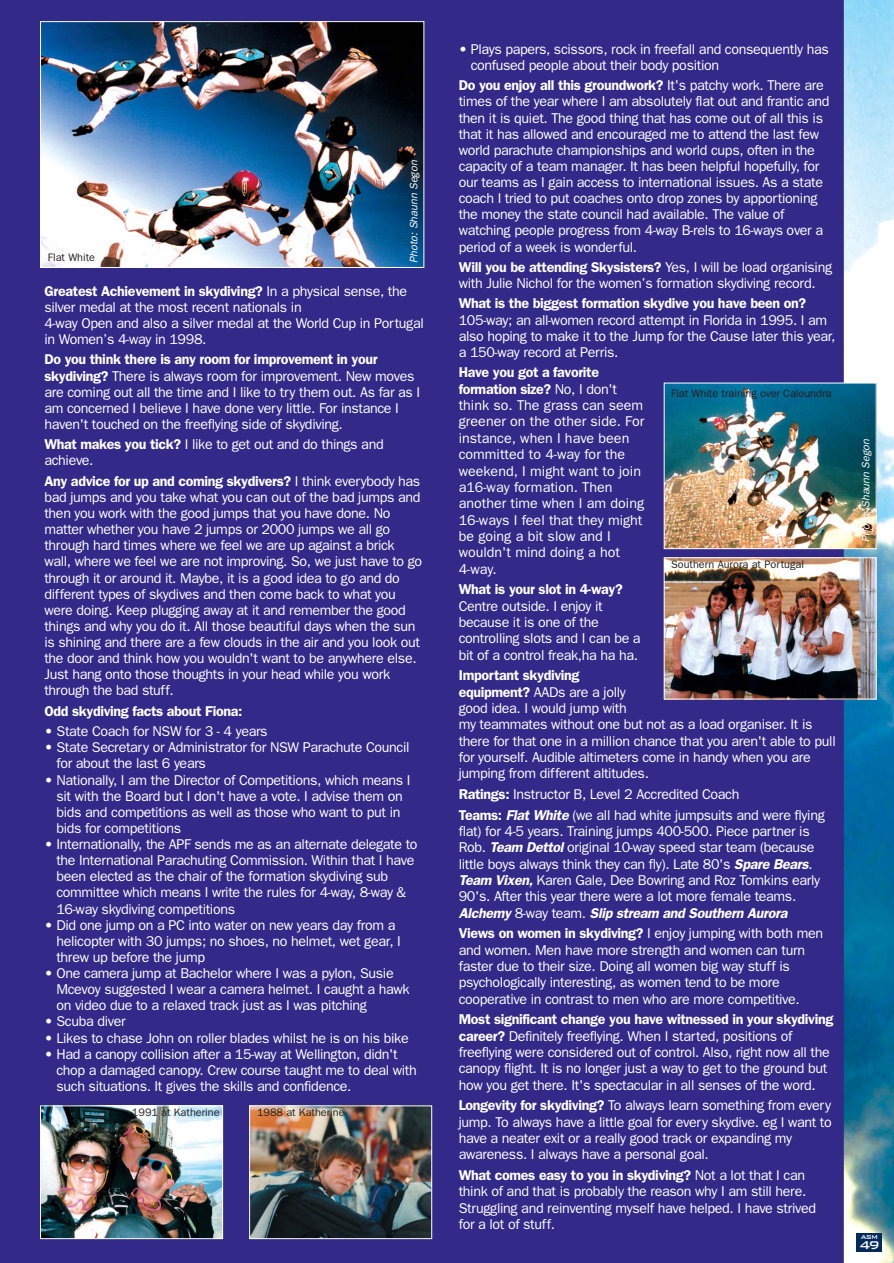
<style>
.page{position:relative;width:894px;height:1263px;background:#332989}
.page>*{position:absolute;margin:0;border:0;box-sizing:border-box;transform-origin:0 0}
.t1{font:500 15px "Bank Gothic BT";color:#fff}
.t2{font:14.25px/16.2px "Franklin Gothic";letter-spacing:-.025em;color:#fff}
.t3{font:14.25px/16.4px "Franklin Gothic";color:#fff}
.t4{font:600 14.25px "Franklin Gothic";letter-spacing:-.025em;color:#fff}
.t5{font:10.8px "Franklin Gothic";color:#231f20}
.t6{font:italic 10.8px "Franklin Gothic";color:#fff}
.t7{font:500 7.5px "Bank Gothic BT";color:#fff}
.s1{font-weight:600}
.s2{font-weight:600;font-style:italic}
.s3{font-style:italic}
</style>
<div class="page">
<div style="left:857px;top:1233px;width:25px;height:19px;background:#002a5c"></div>
<img style="left:42px;top:23px;width:380px;height:243px">
<div style="left:40px;top:21px;width:384px;height:247px;border:1px solid #fff"></div>
<img style="left:666px;top:385px;width:209px;height:162px">
<div style="left:664px;top:383px;width:213px;height:166px;border:1px solid #fff"></div>
<img style="left:666px;top:559px;width:209px;height:138px">
<div style="left:664px;top:557px;width:213px;height:142px;border:1px solid #fff"></div>
<img style="left:42px;top:1108px;width:179px;height:129px">
<div style="left:40px;top:1106px;width:183px;height:133px;border:1px solid #fff"></div>
<img style="left:251px;top:1108px;width:179px;height:129px">
<div style="left:249px;top:1106px;width:183px;height:133px;border:1px solid #fff"></div>
<p class="t5" style="left:48px;top:254px;width:49px">Flat White</p>
<p class="t6" style="left:410px;top:263px;width:106px;rotate:-90deg">Photo: Shaunn Segon</p>
<p class="t2" style="left:44px;top:284px;width:381px"><span class="s1">Greatest Achievement in skydiving?</span> In a physical sense, the silver medal at the most recent nationals in<br>4-way Open and also a silver medal at the World Cup in Portugal in Women’s 4-way in 1998.</p>
<p class="t2" style="left:44px;top:353px;width:377px"><span class="s1">Do you think there is any room for improvement in your skydiving?</span> There is always room for improvement. New moves are coming out all the time and I like to try them out. As far as I am concerned I believe I have done very little. For instance I haven't touched on the freeflying side of skydiving.</p>
<p class="t2" style="left:44px;top:438px;width:341px"><span class="s1">What makes you tick?</span> I like to get out and do things and achieve.</p>
<p class="t2" style="left:44px;top:474px;width:379px"><span class="s1">Any advice for up and coming skydivers?</span> I think everybody has bad jumps and you take what you can out of the bad jumps and then you work with the good jumps that you have done. No matter whether you have 2 jumps or 2000 jumps we all go through hard times where we feel we are up against a brick wall, where we feel we are not improving. So, we just have to go through it or around it. Maybe, it is a good idea to go and do different types of skydives and then come back to what you were doing. Keep plugging away at it and remember the good things and why you do it. All those beautiful days when the sun is shining and there are a few clouds in the air and you look out the door and think how you wouldn't want to be anywhere else.<br>Just hang onto those thoughts in your head while you work through the bad stuff.</p>
<p class="t4" style="left:44px;top:706px;width:199px">Odd skydiving facts about Fiona:</p>
<p class="t2" style="left:44px;top:724px;width:225px">• State Coach for NSW for 3 - 4 years</p>
<p class="t2" style="left:56px;top:741px;width:355px;text-indent:-12px">• State Secretary or Administrator for NSW Parachute Council for about the last 6 years</p>
<p class="t2" style="left:56px;top:773px;width:356px;text-indent:-12px">• Nationally, I am the Director of Competitions, which means I sit with the Board but I don't have a vote. I advise them on bids and competitions as well as those who want to put in bids for competitions</p>
<p class="t2" style="left:56px;top:837px;width:363px;text-indent:-12px">• Internationally, the APF sends me as an alternate delegate to the International Parachuting Commission. Within that I have been elected as the chair of the formation skydiving sub committee which means I write the rules for 4-way, 8-way &amp; 16-way skydiving competitions</p>
<p class="t2" style="left:56px;top:918px;width:346px;text-indent:-12px">• Did one jump on a PC into water on new years day from a helicopter with 30 jumps; no shoes, no helmet, wet gear, I threw up before the jump</p>
<p class="t2" style="left:56px;top:966px;width:355px;text-indent:-12px">• One camera jump at Bachelor where I was a pylon, Susie<br>Mcevoy suggested I wear a camera helmet. I caught a hawk on video due to a relaxed track just as I was pitching</p>
<p class="t2" style="left:44px;top:1015px;width:83px">• Scuba diver</p>
<p class="t2" style="left:44px;top:1031px;width:366px">• Likes to chase John on roller blades whilst he is on his bike</p>
<p class="t2" style="left:56px;top:1047px;width:362px;text-indent:-12px">• Had a canopy collision after a 15-way at Wellington, didn't chop a damaged canopy. Crew course taught me to deal with such situations. It gives the skills and confidence.</p>
<p class="t5" style="left:132px;top:1109px;width:89px">1991 at Katherine</p>
<p class="t5" style="left:257px;top:1109px;width:89px">1988 at Katherine</p>
<p class="t2" style="left:471px;top:42px;width:360px;text-indent:-12px">• Plays papers, scissors, rock in freefall and consequently has confused people about their body position</p>
<p class="t2" style="left:459px;top:79px;width:372px"><span class="s1">Do you enjoy all this groundwork?</span> It's patchy work. There are times of the year where I am absolutely flat out and frantic and then it is quiet. The good thing that has come out of all this is that it has allowed and encouraged me to attend the last few world parachute championships and world cups, often in the capacity of a team manager. It has been helpful hopefully, for our teams as I gain access to international issues. As a state coach I tried to put coaches onto drop zones by apportioning the money the state council had available. The value of watching people progress from 4-way B-rels to 16-ways over a period of a week is wonderful.</p>
<p class="t2" style="left:459px;top:260px;width:375px"><span class="s1">Will you be attending Skysisters?</span> Yes, I will be load organising with Julie Nichol for the women’s formation skydiving record.</p>
<p class="t4" style="left:459px;top:299px;width:349px">What is the biggest formation skydive you have been on?</p>
<p class="t2" style="left:459px;top:313px;width:378px">105-way; an all-women record attempt in Florida in 1995. I am also hoping to make it to the Jump for the Cause later this year, a 150-way record at Perris.</p>
<p class="t3" style="left:459px;top:366px;width:187px"><span class="s1">Have you got a favorite formation size?</span> No, I don't think so. The grass can seem greener on the other side. For instance, when I have been committed to 4-way for the weekend, I might want to join a16-way formation. Then another time when I am doing<br>16-ways I feel that they might be going a bit slow and I wouldn't mind doing a hot<br>4-way.</p>
<p class="t4" style="left:459px;top:584px;width:166px">What is your slot in 4-way?</p>
<p class="t2" style="left:459px;top:599px;width:183px">Centre outside. I enjoy it because it is one of the controlling slots and I can be a bit of a control freak,ha ha ha.</p>
<p class="t2" style="left:459px;top:668px;width:379px"><span class="s1">Important skydiving<br>equipment?</span> AADs are a jolly<br>good idea. I would jump with<br>my teammates without one but not as a load organiser. It is there for that one in a million chance that you aren't able to pull for yourself. Audible altimeters come in handy when you are jumping from different altitudes.</p>
<p class="t2" style="left:459px;top:785px;width:368px;line-height:20.5px"><span class="s1">Ratings:</span> Instructor B, Level 2 Accredited Coach<br><span class="s1">Teams:</span> <span class="s2">Flat White</span> (we all had white jumpsuits and were flying</p>
<p class="t2" style="left:459px;top:824px;width:363px">flat) for 4-5 years. Training jumps 400-500. Piece partner is Rob. <span class="s2">Team Dettol</span>original 10-way speed star team (because little boys always think they can fly). Late 80's <span class="s2">Spare Bears</span><span class="s3">.<br></span><span class="s2">Team Vixen,</span> Karen Gale, Dee Bowring and Roz Tomkins early 90's. After this year there were a lot more female teams.<br><span class="s2">Alchemy</span> 8 - w a y t e a m . <span class="s2">Slip stream and Southern Aurora</span></p>
<p class="t2" style="left:459px;top:926px;width:366px"><span class="s1">Views on women in skydiving?</span> I enjoy jumping with both men and women. Men have more strength and women can turn faster due to their size. Doing all women big way stuff is psychologically interesting, as women tend to be more cooperative in contrast to men who are more competitive.</p>
<p class="t2" style="left:459px;top:1012px;width:376px"><span class="s1">Most significant change you have witnessed in your skydiving career?</span> Definitely freeflying. When I started, positions of freeflying were considered out of control. Also, right now all the canopy flight. It is no longer just a way to get to the ground but how you get there. It's spectacular in all senses of the word.</p>
<p class="t2" style="left:459px;top:1098px;width:375px"><span class="s1">Longevity for skydiving?</span> To always learn something from every jump. To always have a little goal for every skydive. eg I want to have a neater exit or a really good track or expanding my awareness. I always have a personal goal.</p>
<p class="t2" style="left:459px;top:1168px;width:359px"><span class="s1">What comes easy to you in skydiving?</span> Not a lot that I can think of and that is probably the reason why I am still here.<br>Struggling and reinventing myself have helped. I have strived for a lot of stuff.</p>
<p class="t5" style="left:671px;top:390px;width:162px">Flat White training over Caloundra</p>
<p class="t5" style="left:671px;top:561px;width:134px">Southern Aurora at Portugal</p>
<p class="t6" style="left:862px;top:542px;width:106px;rotate:-90deg">Photo: Shaunn Segon</p>
<p class="t7" style="left:861px;top:1232px;width:19px">ASM</p>
<p class="t1" style="left:859px;top:1235px;width:22px">49</p>
</div>
